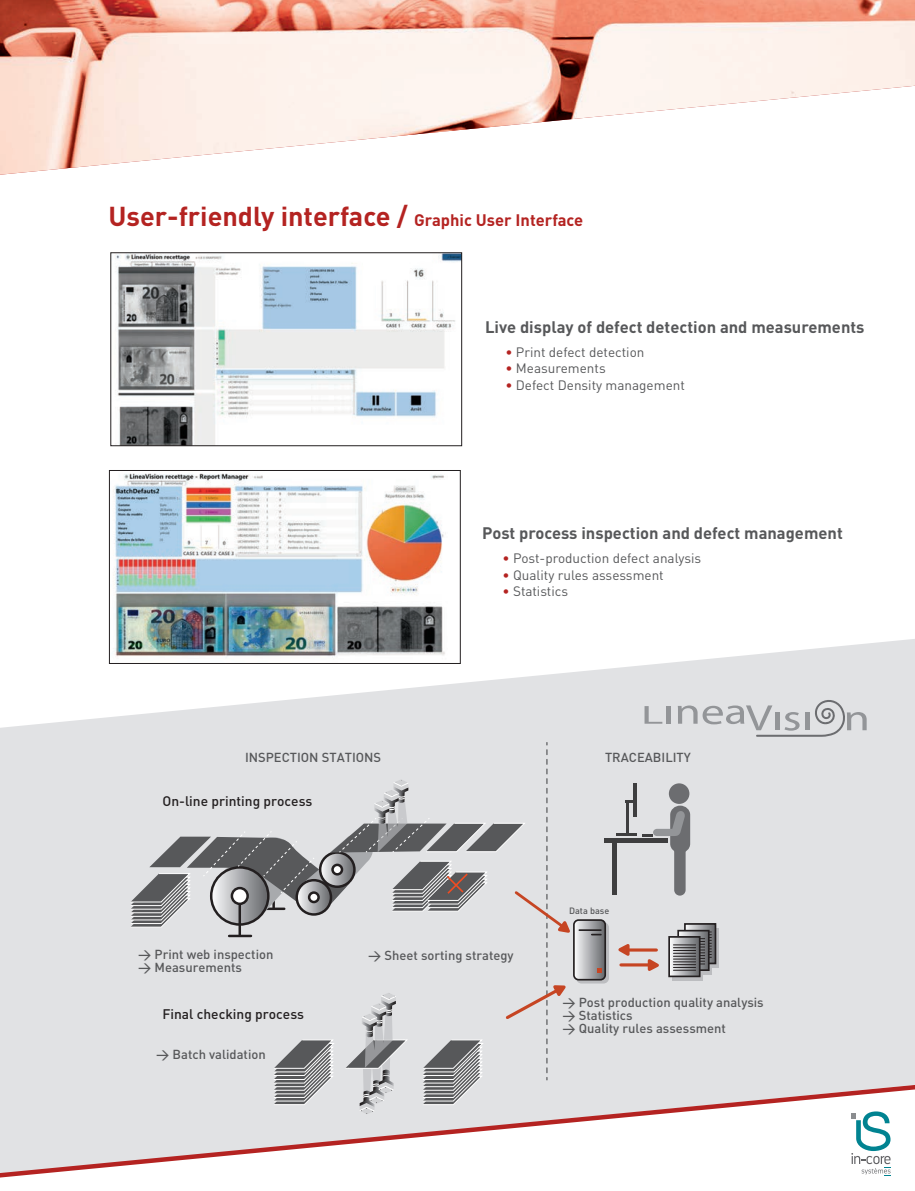
<style>
.page{position:relative;width:915px;height:1191px;background:#fff}
.page>*{position:absolute;margin:0;border:0;box-sizing:border-box;transform-origin:0 0}
.t1{font:700 27px "DIN";color:#b42321}
.t2{font:700 16.5px "DIN";color:#57585a}
.t3{font:500 13.8px "DIN";color:#231f20}
.t4{font:13.5px "DIN";color:#57585a}
.t5{font:500 12.9px/12.9px "DIN";color:#57585a}
.t6{font:500 9.15px "DIN";color:#57585a}
.s1{font-size:16.5px}
.s2{color:#b42321}
</style>
<div class="page">
<svg style="left:0;top:639px;width:914px;height:438px;background:#e4e5e7"></svg>
<img style="left:0;top:0;width:914px;height:175px">
<img style="left:115px;top:254px;width:344px;height:190px">
<div style="left:111px;top:252px;width:350px;height:194px;border:1px solid #231f20"></div>
<img style="left:111px;top:473px;width:347px;height:188px">
<div style="left:109px;top:470px;width:351px;height:193px;border:1px solid #231f20"></div>
<svg style="left:712px;top:928px;width:6px;height:40px"></svg>
<div style="left:681px;top:935px;width:31px;height:39px;background:#bcbdc0"></div>
<svg style="left:672px;top:971px;width:31px;height:10px"></svg>
<div style="left:576px;top:922px;width:32px;height:61px;border:2px solid #bcbdc0;border-radius:5px"></div>
<div style="left:573px;top:919px;width:33px;height:61px;border:2px solid #231f20;border-radius:5px"></div>
<svg style="left:645px;top:955px;width:18px;height:18px"></svg>
<hr style="left:620px;top:963px;width:32px;height:3px;background:#c64523">
<svg style="left:613px;top:941px;width:19px;height:18px"></svg>
<hr style="left:625px;top:948px;width:31px;height:3px;background:#c64523">
<svg style="left:686px;top:926px;width:27px;height:35px"></svg>
<div style="left:683px;top:923px;width:33px;height:41px;border:2px solid #231f20"></div>
<div style="left:677px;top:929px;width:32px;height:42px;border:2px solid #231f20"></div>
<svg style="left:671px;top:939px;width:26px;height:35px"></svg>
<div style="left:668px;top:936px;width:32px;height:41px;border:2px solid #231f20"></div>
<svg style="left:673px;top:931px;width:38px;height:40px;background:#757577"></svg>
<svg style="left:130px;top:742px;width:475px;height:335px;background:#ceced0"></svg>
<svg style="left:0;top:1077px;width:914px;height:101px"></svg>
<svg style="left:644px;top:706px;width:18px;height:17px"></svg>
<hr style="left:666px;top:706px;width:4px;height:17px;background:#939598">
<svg style="left:677px;top:698px;width:189px;height:39px;background:#cdced1"></svg>
<div style="left:668px;top:783px;width:21px;height:21px;background:#6c6d70;border-radius:50%"></div>
<div style="left:674px;top:845px;width:11px;height:50px;background:#6c6d70;border-radius:6px"></div>
<div style="left:670px;top:805px;width:20px;height:48px;background:#6c6d70;border-radius:10px"></div>
<div style="left:652px;top:829px;width:25px;height:7px;background:#939598;border-radius:4px"></div>
<svg style="left:671px;top:810px;width:14px;height:26px"></svg>
<svg style="left:632px;top:783px;width:4px;height:34px"></svg>
<hr style="left:625px;top:800px;width:3px;height:35px;background:#3e3e3f">
<hr style="left:616px;top:833px;width:20px;height:3px;background:#3e3e3f">
<div style="left:604px;top:838px;width:63px;height:5px;background:#3e3e3f"></div>
<div style="left:611px;top:840px;width:5px;height:54px;background:#3e3e3f"></div>
<svg style="left:641px;top:834px;width:11px;height:2px"></svg>
<svg style="left:851px;top:1111px;width:39px;height:65px"></svg>
<p class="t1" style="left:108px;top:198px;width:476px">User-friendly interface / <span class="s1">Graphic User Interface</span></p>
<p class="t2" style="left:485px;top:316px;width:381px">Live display of defect detection and measurements</p>
<p class="t4" style="left:505px;top:343px;width:140px"><span class="s2">•</span> Print defect detection</p>
<p class="t4" style="left:505px;top:360px;width:102px"><span class="s2">•</span> Measurements</p>
<p class="t4" style="left:505px;top:376px;width:181px"><span class="s2">•</span> Defect Density management</p>
<p class="t5" style="left:245px;top:750px;width:138px">INSPECTION STATIONS</p>
<p class="t3" style="left:162px;top:792px;width:151px">On-line printing process</p>
<p class="t2" style="left:482px;top:522px;width:362px">Post process inspection and defect management</p>
<p class="t4" style="left:502px;top:550px;width:200px"><span class="s2">•</span> Post-production defect analysis</p>
<p class="t4" style="left:502px;top:566px;width:163px"><span class="s2">•</span> Quality rules assessment</p>
<p class="t4" style="left:502px;top:583px;width:67px"><span class="s2">•</span> Statistics</p>
<p class="t5" style="left:605px;top:750px;width:87px">TRACEABILITY</p>
<p class="t6" style="left:569px;top:905px;width:42px">Data base</p>
<p class="t5" style="left:138px;top:948px;width:137px">&gt; Print web inspection &gt; Measurements</p>
<p class="t5" style="left:368px;top:948px;width:147px">&gt; Sheet sorting strategy</p>
<p class="t3" style="left:162px;top:1004px;width:143px">Final checking process</p>
<p class="t5" style="left:156px;top:1047px;width:111px">&gt; Batch validation</p>
<p class="t5" style="left:562px;top:995px;width:203px">&gt; Post production quality analysis &gt; Statistics<br>&gt; Quality rules assessment</p>
</div>
